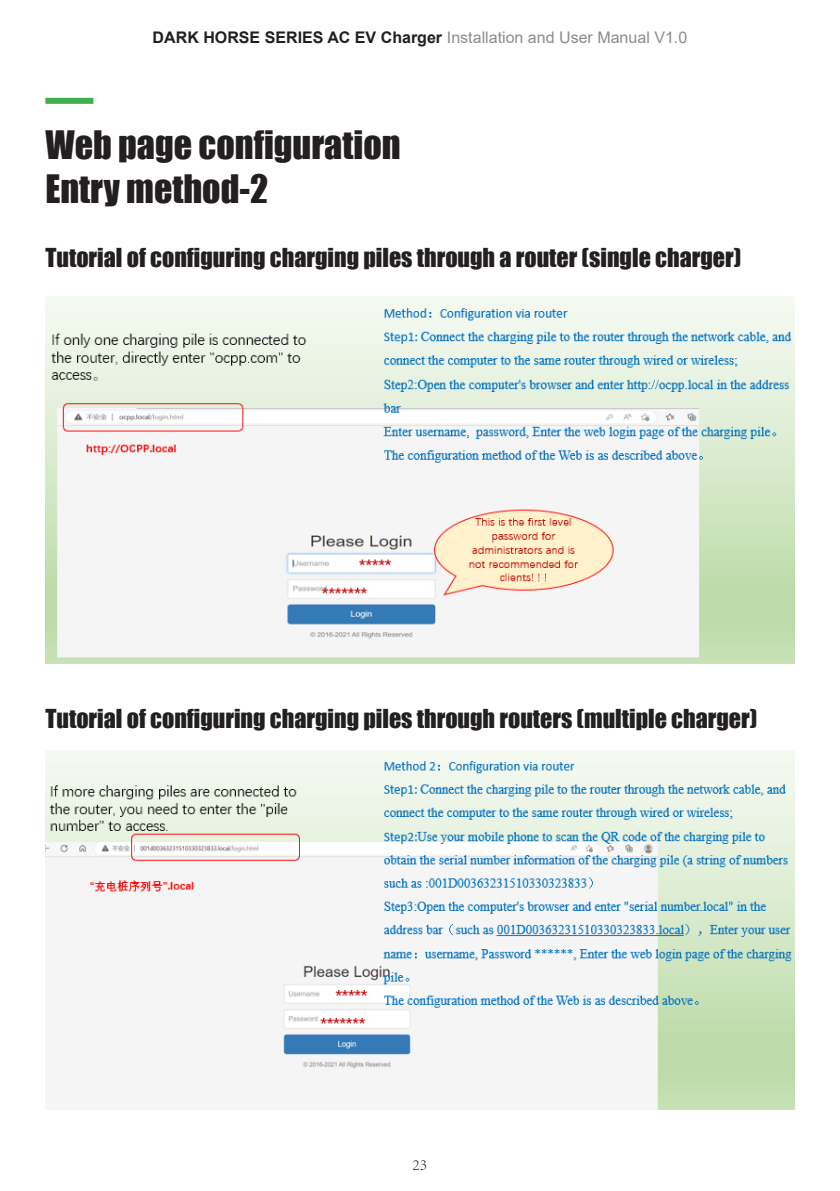
<style>
.page{position:relative;width:840px;height:1191px;background:#fff}
.page>*{position:absolute;margin:0;border:0;box-sizing:border-box;transform-origin:0 0}
.t1{font:36px "Impact";color:#231f20}
.t2{font:24px "Impact";color:#231f20}
.t3{font:16px "Arial";color:#8a8c8f}
.t4{font:300 16px "Adobe Song Std";color:#231f20}
.s1{font-weight:700;color:#231f20}
</style>
<div class="page">
<div style="left:45px;top:98px;width:48px;height:6px;background:#40ae49"></div>
<img style="left:45px;top:296px;width:749px;height:367px">
<img style="left:45px;top:751px;width:749px;height:358px">
<p class="t3" style="left:152px;top:26px;width:536px"><span class="s1">DARK HORSE SERIES AC EV Charger</span> Installation and User Manual V1.0</p>
<p class="t1" style="left:45px;top:117px;width:356px">Web page configuration</p>
<p class="t1" style="left:45px;top:160px;width:224px">Entry method-2</p>
<p class="t2" style="left:45px;top:239px;width:697px">Tutorial of configuring charging piles through a router (single charger)</p>
<p class="t2" style="left:45px;top:700px;width:713px">Tutorial of configuring charging piles through routers (multiple charger)</p>
<p class="t4" style="left:412px;top:1155px;width:16px">23</p>
</div>
